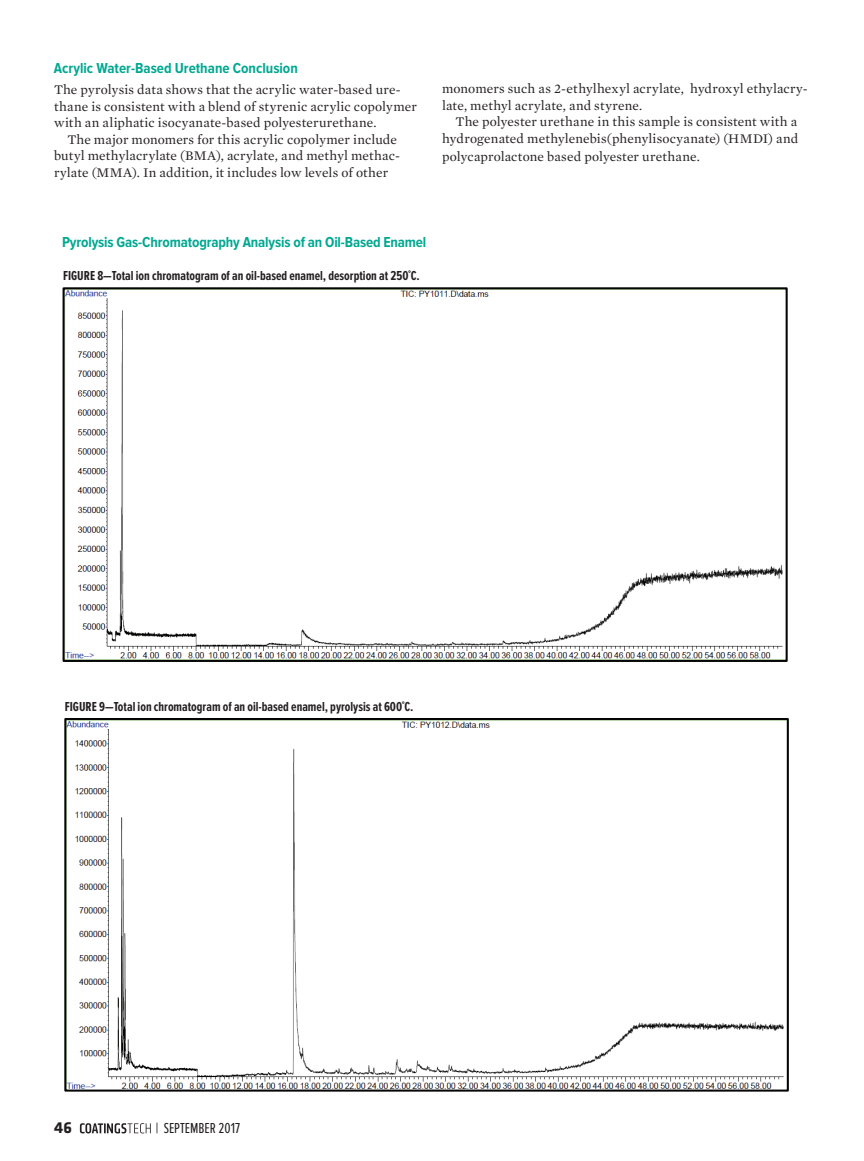
<style>
.page{position:relative;width:864px;height:1161px;background:#fff}
.page>*{position:absolute;margin:0;border:0;box-sizing:border-box;transform-origin:0 0}
.t1{font:700 16.5px "Klavika";color:#231f20}
.t2{font:700 15px "Proxima Nova Cond";letter-spacing:-.01em;color:#00a892}
.t3{font:15px "Proxima Nova Ex Cn";color:#231f20}
.t4{font:13.5px/16.5px "Mercury Text G1";letter-spacing:.01em;color:#231f20}
.t5{font:700 13.5px "Proxima Nova Ex Cn";color:#231f20}
</style>
<div class="page">
<svg style="left:80px;top:1123px;width:71px;height:10px"></svg>
<img style="left:66px;top:290px;width:717px;height:369px">
<div style="left:63px;top:287px;width:725px;height:375px;border:2px solid #040504"></div>
<img style="left:67px;top:721px;width:717px;height:368px">
<div style="left:64px;top:718px;width:725px;height:374px;border:2px solid #040504"></div>
<p class="t2" style="left:54px;top:60px;width:245px">Acrylic Water-Based Urethane Conclusion</p>
<p class="t4" style="left:54px;top:81px;width:364px">The pyrolysis data shows that the acrylic water-based ure&shy;thane is consistent with a blend of styrenic acrylic copolymer with an aliphatic isocyanate-based polyesterurethane.</p>
<p class="t4" style="left:54px;top:130px;width:348px;text-indent:14px">The major monomers for this acrylic copolymer include butyl methylacrylate (BMA), acrylate, and methyl methac&shy;rylate (MMA). In addition, it includes low levels of other</p>
<p class="t4" style="left:442px;top:80px;width:367px">monomers such as 2-ethylhexyl acrylate, hydroxyl ethylacry&shy;late, methyl acrylate, and styrene.</p>
<p class="t4" style="left:442px;top:113px;width:358px;text-align:right">The polyester urethane in this sample is consistent with a hydrogenated methylenebis(phenylisocyanate) (HMDI) and</p>
<p class="t4" style="left:442px;top:147px;width:259px">polycaprolactone based polyester urethane.</p>
<p class="t2" style="left:62px;top:234px;width:366px">Pyrolysis Gas-Chromatography Analysis of an Oil-Based Enamel</p>
<p class="t5" style="left:63px;top:268px;width:358px">FIGURE 8—Total ion chromatogram of an oil-based enamel, desorption at 250˚C.</p>
<p class="t5" style="left:65px;top:699px;width:350px">FIGURE 9—Total ion chromatogram of an oil-based enamel, pyrolysis at 600˚C.</p>
<p class="t1" style="left:54px;top:1116px;width:19px">46</p>
<p class="t3" style="left:156px;top:1120px;width:86px">| SEPTEMBER 2017</p>
</div>
